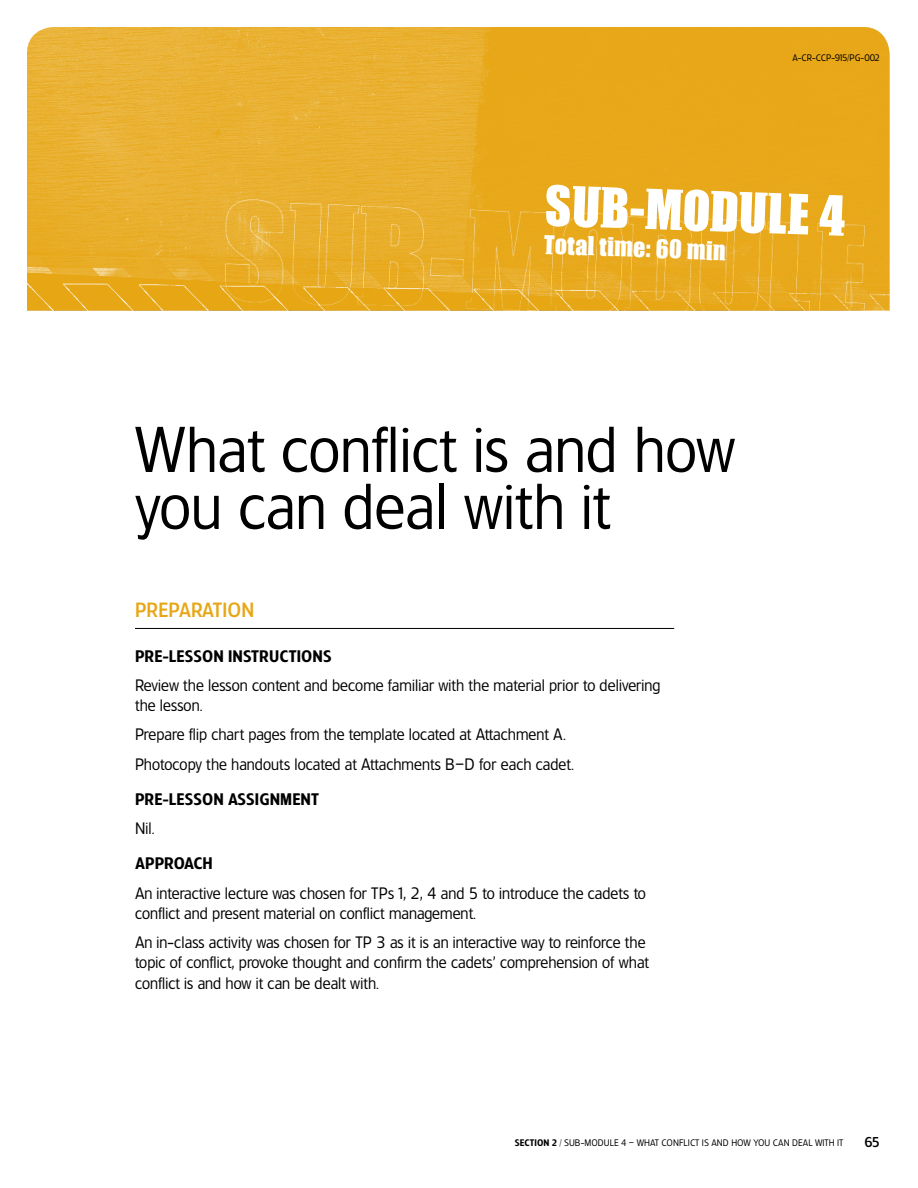
<style>
.page{position:relative;width:918px;height:1188px;background:#fff}
.page>*{position:absolute;margin:0;border:0;box-sizing:border-box;transform-origin:0 0}
.t1{font:61.35px/57px "TF Forever Two";letter-spacing:.01em;color:#000}
.t2{font:51px "Compressor Some Serif";color:#fff}
.t3{font:24px "Compressor Some Serif";color:#fff}
.t4{font:500 19.5px "TF Forever Two";letter-spacing:.01em;color:#e7a614}
.t5{font:15.75px/20.2px "TF Forever Two";letter-spacing:.01em;color:#000}
.t6{font:15.75px "TF Forever Two Demi";letter-spacing:.01em;color:#000}
.t7{font:500 13.5px "TF Forever Two";color:#000}
.t8{font:9px "TF Forever Two";letter-spacing:.01em;color:#000}
.t9{font:9px "TF Forever Two";letter-spacing:-.015em;color:#000}
.s1{font-family:"TF Forever Two Demi"}
</style>
<div class="page">
<hr style="left:135px;top:628px;width:539px;height:1px;background:#000">
<img style="left:27px;top:27px;width:863px;height:283px">
<p class="t9" style="left:792px;top:53px;width:89px">A-CR-CCP-915/PG-002</p>
<h2 class="t2" style="left:546px;top:174px;width:302px;rotate:2deg">sub-Module 4</h2>
<h3 class="t3" style="left:544px;top:230px;width:184px;rotate:2deg">total time: 60 min</h3>
<h1 class="t1" style="left:135px;top:421px;width:602px">What conflict is and how you can deal with it</h1>
<p class="t4" style="left:135px;top:599px;width:121px">PREPARATION</p>
<p class="t6" style="left:135px;top:646px;width:198px">PRE-LESSON INSTRUCTIONS</p>
<p class="t5" style="left:135px;top:675px;width:526px">Review the lesson content and become familiar with the material prior to delivering the lesson.</p>
<p class="t5" style="left:135px;top:720px;width:440px;line-height:29.2px">Prepare flip chart pages from the template located at Attachment A.<br>Photocopy the handouts located at Attachments B–D for each cadet.</p>
<p class="t6" style="left:135px;top:790px;width:186px">PRE-LESSON ASSIGNMENT</p>
<p class="t5" style="left:135px;top:818px;width:21px">Nil.</p>
<p class="t6" style="left:135px;top:854px;width:79px">APPROACH</p>
<p class="t5" style="left:135px;top:883px;width:512px">An interactive lecture was chosen for TPs 1, 2, 4 and 5 to introduce the cadets to conflict and present material on conflict management.</p>
<p class="t5" style="left:135px;top:932px;width:516px">An in-class activity was chosen for TP 3 as it is an interactive way to reinforce the topic of conflict, provoke thought and confirm the cadets’ comprehension of what conflict is and how it can be dealt with.</p>
<p class="t8" style="left:515px;top:1138px;width:136px"><span class="s1">SECTION 2</span> / SUB-MODULE 4 – What</p>
<p class="t8" style="left:662px;top:1138px;width:6px">conflict</p>
<p class="t8" style="left:702px;top:1138px;width:17px">is and</p>
<p class="t8" style="left:731px;top:1138px;width:8px">how</p>
<p class="t8" style="left:753px;top:1138px;width:7px">you</p>
<p class="t8" style="left:773px;top:1138px;width:7px">can</p>
<p class="t8" style="left:792px;top:1138px;width:6px">deal</p>
<p class="t8" style="left:815px;top:1138px;width:6px">with</p>
<p class="t8" style="left:837px;top:1138px;width:4px">it</p>
<p class="t7" style="left:865px;top:1134px;width:17px">65</p>
</div>
